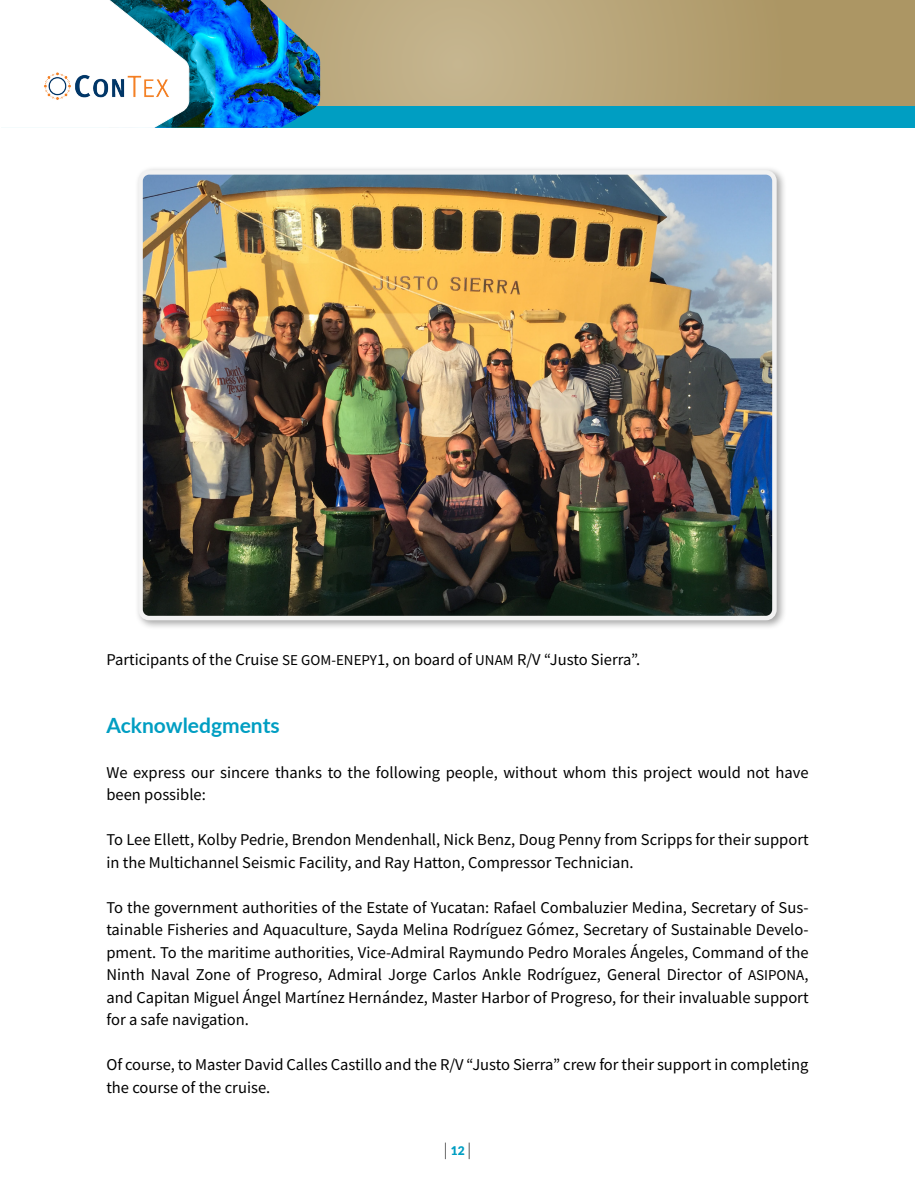
<style>
.page{position:relative;width:915px;height:1191px;background:#fff}
.page>*{position:absolute;margin:0;border:0;box-sizing:border-box;transform-origin:0 0}
._02_Subtítulo_N2{font:700 21px "Lato";color:#009ec2}
._01_Cuerpo_de_texto{font:16.5px/22.5px "Source Sans Pro";color:#000}
.t1{font:300 16.5px "Source Sans Pro";color:#000}
.s1{font-size:15px}
.s2{font-family:"Lato";font-weight:900;font-size:12px;color:#009ec2}
</style>
<div class="page">
<svg style="left:320px;top:0;width:594px;height:106px;background:#b7a477"></svg>
<div style="left:0;top:106px;width:914px;height:22px;background:#009ec2"></div>
<img style="left:215px;top:0;width:105px;height:128px">
<svg style="left:0;top:0;width:215px;height:128px"></svg>
<img style="left:43px;top:71px;width:127px;height:29px">
<div style="left:135px;top:166px;width:652px;height:464px;background:#000;opacity:.35"></div>
<img style="left:143px;top:175px;width:628px;height:440px">
<div style="left:138px;top:170px;width:638px;height:450px;border:4px solid #f2f2f2;border-radius:9px"></div>
<p class="_01_Cuerpo_de_texto" style="left:106px;top:648px;width:535px">Participants of the Cruise <span class="s1">SE GOM-ENEPY</span>1, on board of <span class="s1">UNAM</span> R/V “Justo Sierra”.</p>
<p class="_02_Subtítulo_N2" style="left:106px;top:709px;width:175px">Acknowledgments</p>
<p class="_01_Cuerpo_de_texto" style="left:106px;top:761px;width:703px">We express our sincere thanks to the following people, without whom this project would not have been possible:</p>
<p class="_01_Cuerpo_de_texto" style="left:106px;top:828px;width:703px">To Lee Ellett, Kolby Pedrie, Brendon Mendenhall, Nick Benz, Doug Penny from Scripps for their support in the Multichannel Seismic Facility, and Ray Hatton, Compressor Technician.</p>
<p class="_01_Cuerpo_de_texto" style="left:106px;top:896px;width:703px;text-align:justify">To the government authorities of the Estate of Yucatan: Rafael Combaluzier Medina, Secretary of Sus&shy;tainable Fisheries and Aquaculture, Sayda Melina Rodríguez Gómez, Secretary of Sustainable Develo&shy;pment. To the maritime authorities, Vice-Admiral Raymundo Pedro Morales Ángeles, Command of the Ninth Naval Zone of Progreso, Admiral Jorge Carlos Ankle Rodríguez, General Director of <span class="s1">ASIPONA</span>, and Capitan Miguel Ángel Martínez Hernández, Master Harbor of Progreso, for their invaluable support for a safe navigation.</p>
<p class="_01_Cuerpo_de_texto" style="left:106px;top:1053px;width:703px">Of course, to Master David Calles Castillo and the R/V “Justo Sierra” crew for their support in completing the course of the cruise.</p>
<p class="t1" style="left:443px;top:1139px;width:29px">| <span class="s2">12</span> |</p>
</div>
